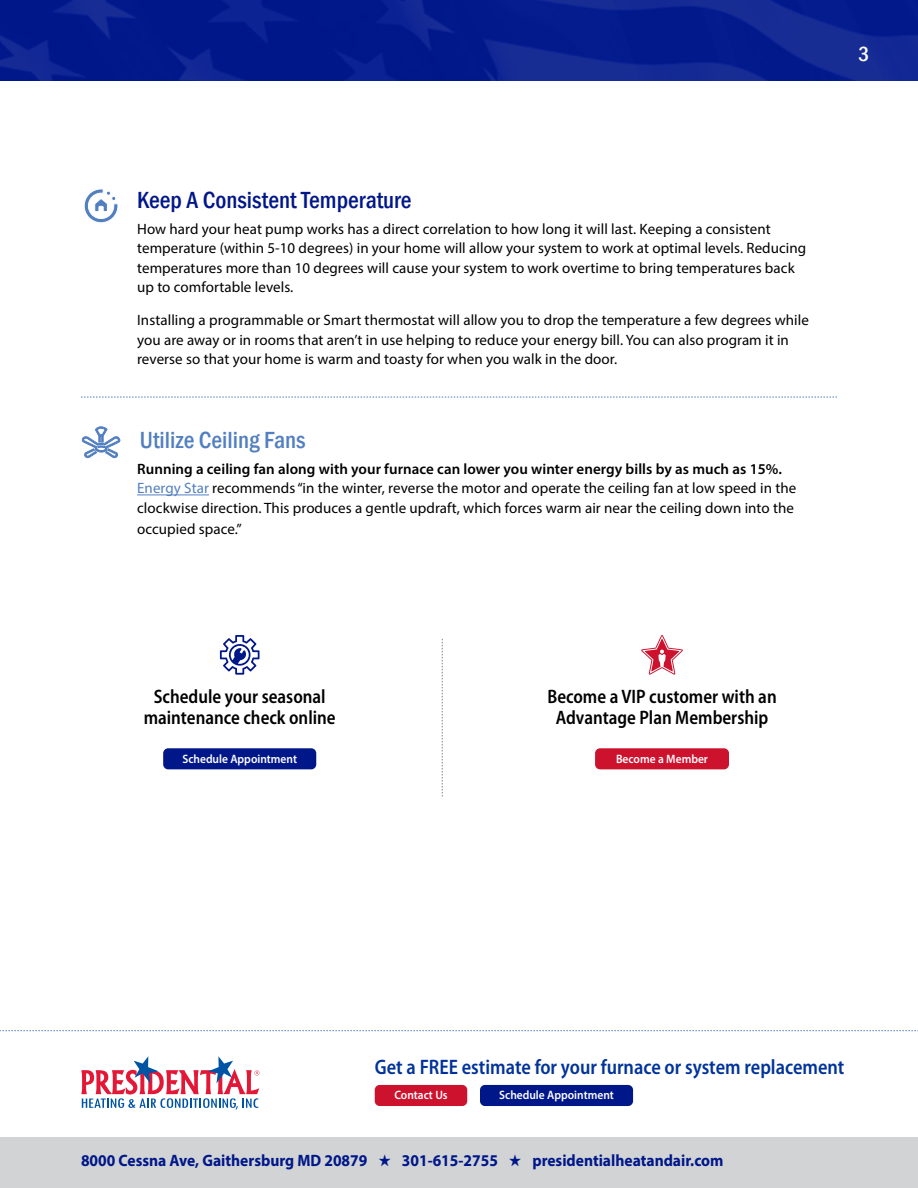
<style>
.page{position:relative;width:918px;height:1188px;background:#fff}
.page>*{position:absolute;margin:0;border:0;box-sizing:border-box;transform-origin:0 0}
.t1{font:500 condensed 24px "Franklin Gothic";color:#001789}
.t2{font:500 condensed 24px "Franklin Gothic";color:#527fc0}
.t3{font:600 semi-condensed 21px "Myriad Pro";color:#039;scale:.94 1}
.t4{font:500 condensed 21px "Franklin Gothic";color:#fff}
.t5{font:600 semi-condensed 19.5px/21px "Myriad Pro";color:#000;text-align:center;scale:.94 1}
.t6{font:700 16.5px "Myriad Pro";color:#001789;scale:.94 1}
.t7{font:15px/19.5px "Myriad Pro";letter-spacing:.005em;color:#000}
.t8{font:600 12.15px "Myriad Pro";color:#fff;scale:.94 1}
.s1{font-weight:600}
.s2{color:#527fc0}
</style>
<div class="page">
<img style="left:0;top:0;width:918px;height:81px">
<svg style="left:220px;top:635px;width:40px;height:40px"></svg>
<div style="left:163px;top:748px;width:153px;height:21px;background:#001789;border-radius:5px"></div>
<div style="left:595px;top:748px;width:134px;height:21px;background:#cd122d;border-radius:5px"></div>
<svg style="left:442px;top:639px;width:1px;height:158px"></svg>
<svg style="left:641px;top:635px;width:42px;height:40px"></svg>
<div style="left:0;top:1137px;width:918px;height:51px;background:#d1d3d5"></div>
<svg style="left:0;top:1030px;width:918px;height:1px"></svg>
<svg style="left:81px;top:1056px;width:178px;height:54px"></svg>
<div style="left:480px;top:1085px;width:153px;height:21px;background:#001789;border-radius:5px"></div>
<div style="left:375px;top:1085px;width:92px;height:21px;background:#cd122d;border-radius:5px"></div>
<hr style="left:137px;top:495px;width:72px;height:1px;background:#527fc0">
<svg style="left:84px;top:189px;width:34px;height:34px"></svg>
<svg style="left:82px;top:426px;width:38px;height:32px"></svg>
<svg style="left:81px;top:397px;width:756px;height:1px"></svg>
<h2 class="t4" style="left:859px;top:41px;width:12px">3</h2>
<h1 class="t1" style="left:137px;top:184px;width:276px">Keep A Consistent Temperature</h1>
<p class="t7" style="left:137px;top:219px;width:671px">How hard your heat pump works has a direct correlation to how long it will last. Keeping a consistent temperature (within 5-10 degrees) in your home will allow your system to work at optimal levels. Reducing temperatures more than 10 degrees will cause your system to work overtime to bring temperatures back up to comfortable levels.</p>
<p class="t7" style="left:137px;top:310px;width:673px">Installing a programmable or Smart thermostat will allow you to drop the temperature a few degrees while you are away or in rooms that aren’t in use helping to reduce your energy bill. You can also program it in reverse so that your home is warm and toasty for when you walk in the door.</p>
<h1 class="t2" style="left:140px;top:424px;width:167px">Utilize Ceiling Fans</h1>
<p class="t7" style="left:137px;top:459px;width:661px"><span class="s1">Running a ceiling fan along with your furnace can lower you winter energy bills by as much as 15%.<br></span><span class="s2">Energy Star</span> recommends “in the winter, reverse the motor and operate the ceiling fan at low speed in the clockwise direction. This produces a gentle updraft, which forces warm air near the ceiling down into the</p>
<p class="t7" style="left:137px;top:519px;width:106px">occupied space.”</p>
<h3 class="t5" style="left:144px;top:686px;width:206px">Schedule your seasonal maintenance check online</h3>
<h3 class="t5" style="left:547px;top:686px;width:246px">Become a VIP customer with an<br>Advantage Plan Membership</h3>
<p class="t8" style="left:182px;top:751px;width:123px">Schedule Appointment</p>
<p class="t8" style="left:616px;top:751px;width:99px">Become a Member</p>
<h2 class="t3" style="left:375px;top:1053px;width:501px">Get a FREE estimate for your furnace or system replacement</h2>
<p class="t8" style="left:394px;top:1088px;width:58px">Contact Us</p>
<p class="t8" style="left:499px;top:1088px;width:123px">Schedule Appointment</p>
<p class="t6" style="left:81px;top:1150px;width:685px">8000 Cessna Ave, Gaithersburg MD 20879 ★ 301-615-2755 ★ presidentialheatandair.com</p>
</div>
